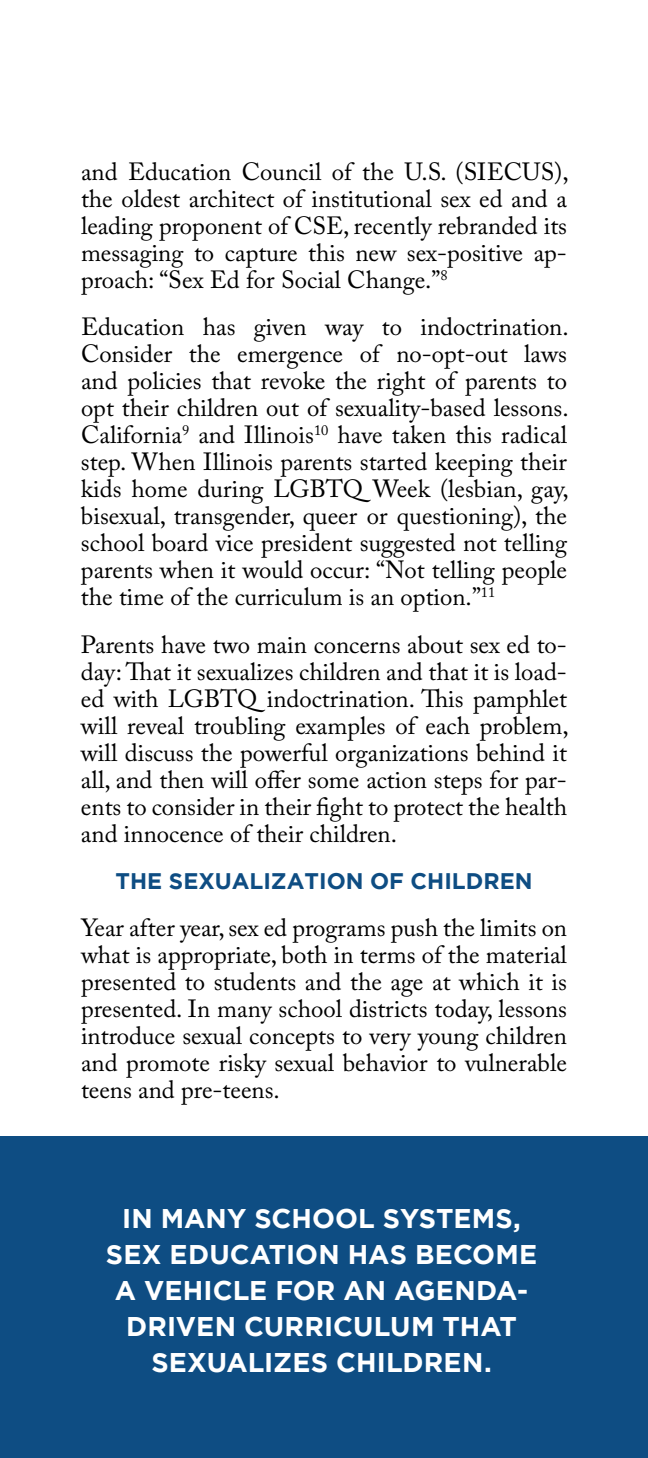
<style>
.page{position:relative;width:648px;height:1458px;background:#fff}
.page>*{position:absolute;margin:0;border:0;box-sizing:border-box;transform-origin:0 0}
.t1{font:700 27px/36px "Gotham";letter-spacing:.005em;color:#fff;text-align:center}
.t2{font:24.75px/27px "Adobe Caslon Pro";color:#000;text-align:justify}
.t3{font:700 22.5px "Gotham";color:#0e4d83}
</style>
<div class="page">
<div style="left:0;top:1136px;width:648px;height:322px;background:#0e4d83"></div>
<p class="t2" style="left:81px;top:158px;width:489px">and Education Council of the U.S. (SIECUS), the oldest architect of institutional sex ed and a leading proponent of CSE, recently rebranded its messaging to capture this new sex-positive ap&shy;proach: “Sex Ed for Social Change.”<sup>8</sup></p>
<p class="t2" style="left:81px;top:313px;width:489px">Education has given way to indoctrination.<br>Consider the emergence of no-opt-out laws and policies that revoke the right of parents to opt their children out of sexuality-based lessons.<br>California<sup>9</sup> and Illinois<sup>10</sup> have taken this radical step. When Illinois parents started keeping their kids home during LGBTQ Week (lesbian, gay, bisexual, transgender, queer or questioning), the school board vice president suggested not telling parents when it would occur: “Not telling people the time of the curriculum is an option.”<sup>11</sup></p>
<p class="t2" style="left:81px;top:631px;width:489px">Parents have two main concerns about sex ed to&shy;day: That it sexualizes children and that it is load&shy;ed with LGBTQ indoctrination. This pamphlet will reveal troubling examples of each problem, will discuss the powerful organizations behind it all, and then will offer some action steps for par&shy;ents to consider in their fight to protect the health and innocence of their children.</p>
<p class="t3" style="left:115px;top:866px;width:419px">THE SEXUALIZATION OF CHILDREN</p>
<p class="t2" style="left:81px;top:914px;width:488px">Year after year, sex ed programs push the limits on what is appropriate, both in terms of the material presented to students and the age at which it is presented. In many school districts today, lessons introduce sexual concepts to very young children and promote risky sexual behavior to vulnerable teens and pre-teens.</p>
<p class="t1" style="left:106px;top:1200px;width:433px">IN MANY SCHOOL SYSTEMS,<br>SEX EDUCATION HAS BECOME<br>A VEHICLE FOR AN AGENDA-<br>DRIVEN CURRICULUM THAT<br>SEXUALIZES CHILDREN.</p>
</div>
